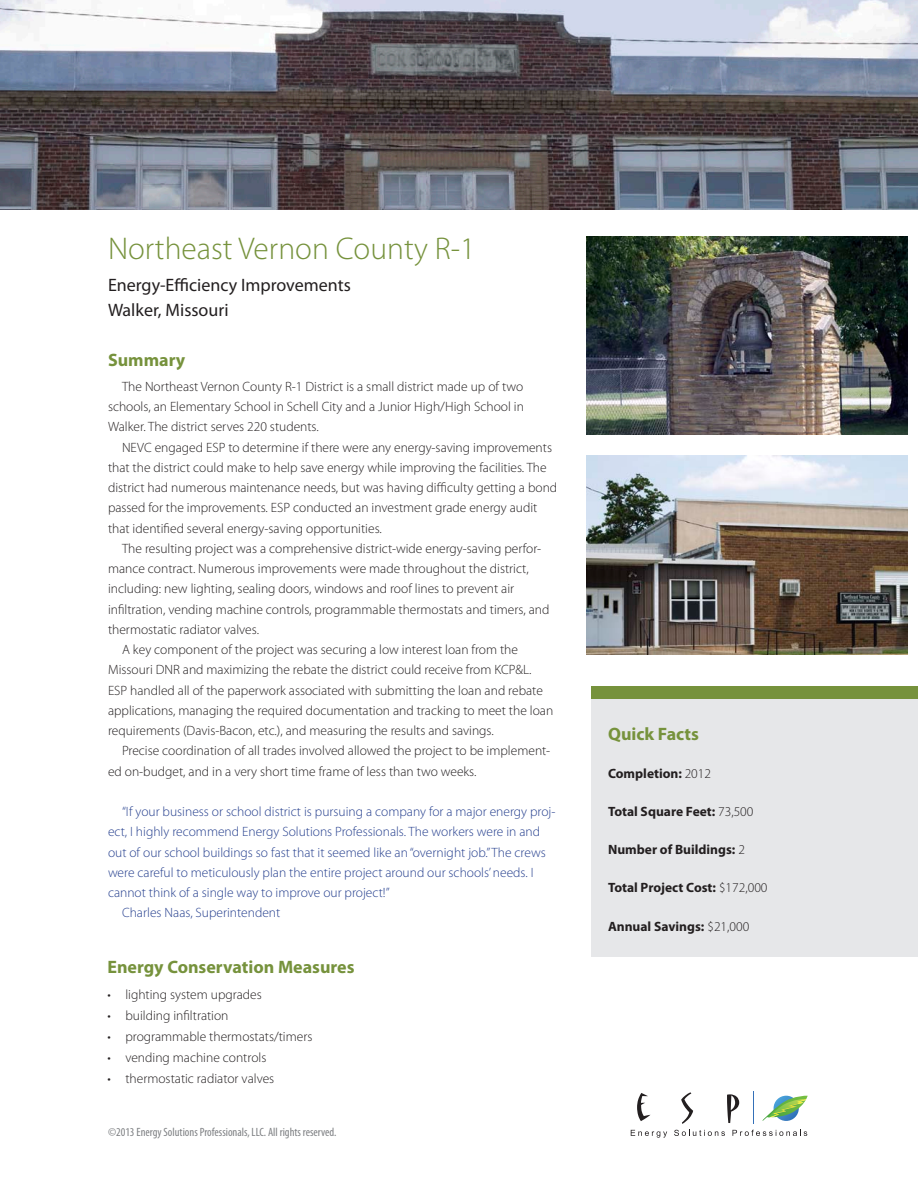
<style>
.page{position:relative;width:918px;height:1188px;background:#fff}
.page>*{position:absolute;margin:0;border:0;box-sizing:border-box;transform-origin:0 0}
.t1{font:300 31.5px "Myriad Pro";color:#76923c}
.t2{font:18px "Myriad Pro";color:#231f20}
.t3{font:700 18px "Myriad Pro";color:#76923c}
.t4{font:300 13.5px/20.2px "Myriad Pro";color:#231f20}
.t5{font:300 13.5px/20.2px "Myriad Pro";color:#253f8e}
.t6{font:700 13.5px "Myriad Pro";color:#231f20}
.t7{font:condensed 12px "Myriad Pro";color:#7e8083}
.s1{font-weight:300}
</style>
<div class="page">
<img style="left:586px;top:236px;width:321px;height:199px">
<img style="left:586px;top:455px;width:321px;height:199px">
<div style="left:591px;top:699px;width:327px;height:258px;background:#e6e7e9"></div>
<img style="left:0;top:0;width:918px;height:210px">
<svg style="left:637px;top:1093px;width:13px;height:28px"></svg>
<svg style="left:681px;top:1092px;width:12px;height:32px"></svg>
<svg style="left:727px;top:1094px;width:12px;height:29px"></svg>
<hr style="left:753px;top:1091px;width:1px;height:33px;background:#3470b8">
<svg style="left:631px;top:1130px;width:36px;height:8px"></svg>
<svg style="left:674px;top:1130px;width:51px;height:6px"></svg>
<svg style="left:732px;top:1130px;width:75px;height:6px"></svg>
<svg style="left:762px;top:1096px;width:46px;height:25px"></svg>
<div style="left:591px;top:687px;width:327px;height:12px;background:#76923c"></div>
<p class="t1" style="left:108px;top:230px;width:369px">Northeast Vernon County R-1</p>
<p class="t2" style="left:108px;top:273px;width:244px">Energy-Efficiency Improvements</p>
<p class="t2" style="left:108px;top:299px;width:122px">Walker, Missouri</p>
<p class="t3" style="left:108px;top:348px;width:79px">Summary</p>
<p class="t4" style="left:108px;top:376px;width:417px;text-align:justify;text-indent:14px">The Northeast Vernon County R-1 District is a small district made up of two schools, an Elementary School in Schell City and a Junior High/High School in Walker. The district serves 220 students.</p>
<p class="t4" style="left:108px;top:437px;width:451px;text-indent:14px">NEVC engaged ESP to determine if there were any energy-saving improvements that the district could make to help save energy while improving the facilities. The district had numerous maintenance needs, but was having difficulty getting a bond passed for the improvements. ESP conducted an investment grade energy audit that identified several energy-saving opportunities.</p>
<p class="t4" style="left:108px;top:538px;width:443px;text-indent:14px">The resulting project was a comprehensive district-wide energy-saving perfor&shy;mance contract. Numerous improvements were made throughout the district, including: new lighting, sealing doors, windows and roof lines to prevent air infiltration, vending machine controls, programmable thermostats and timers, and thermostatic radiator valves.</p>
<p class="t4" style="left:108px;top:639px;width:447px;text-indent:14px">A key component of the project was securing a low interest loan from the Missouri DNR and maximizing the rebate the district could receive from KCP&amp;L.<br>ESP handled all of the paperwork associated with submitting the loan and rebate applications, managing the required documentation and tracking to meet the loan requirements (Davis-Bacon, etc.), and measuring the results and savings.</p>
<p class="t4" style="left:108px;top:741px;width:444px;text-indent:14px">Precise coordination of all trades involved allowed the project to be implement&shy;ed on-budget, and in a very short time frame of less than two weeks.</p>
<p class="t5" style="left:108px;top:801px;width:449px;text-indent:14px">“If your business or school district is pursuing a company for a major energy proj&shy;ect, I highly recommend Energy Solutions Professionals. The workers were in and out of our school buildings so fast that it seemed like an “overnight job.” The crews were careful to meticulously plan the entire project around our schools’ needs. I cannot think of a single way to improve our project!”</p>
<p class="t5" style="left:122px;top:903px;width:160px">Charles Naas, Superintendent</p>
<p class="t3" style="left:107px;top:955px;width:249px">Energy Conservation Measures</p>
<p class="t4" style="left:107px;top:984px;width:156px">• lighting system upgrades</p>
<p class="t4" style="left:107px;top:1005px;width:123px">• building infiltration</p>
<p class="t4" style="left:107px;top:1026px;width:207px">• programmable thermostats/timers</p>
<p class="t4" style="left:107px;top:1047px;width:161px">• vending machine controls</p>
<p class="t4" style="left:107px;top:1068px;width:168px">• thermostatic radiator valves</p>
<p class="t7" style="left:108px;top:1124px;width:230px">©2013 Energy Solutions Professionals, LLC. All rights reserved.</p>
<p class="t3" style="left:608px;top:722px;width:93px">Quick Facts</p>
<p class="t6" style="left:608px;top:764px;width:105px">Completion: <span class="s1">2012</span></p>
<p class="t6" style="left:608px;top:803px;width:147px">Total Square Feet: <span class="s1">73,500</span></p>
<p class="t6" style="left:608px;top:841px;width:138px">Number of Buildings: <span class="s1">2</span></p>
<p class="t6" style="left:608px;top:879px;width:161px">Total Project Cost: <span class="s1">$172,000</span></p>
<p class="t6" style="left:608px;top:917px;width:143px">Annual Savings: <span class="s1">$21,000</span></p>
</div>
